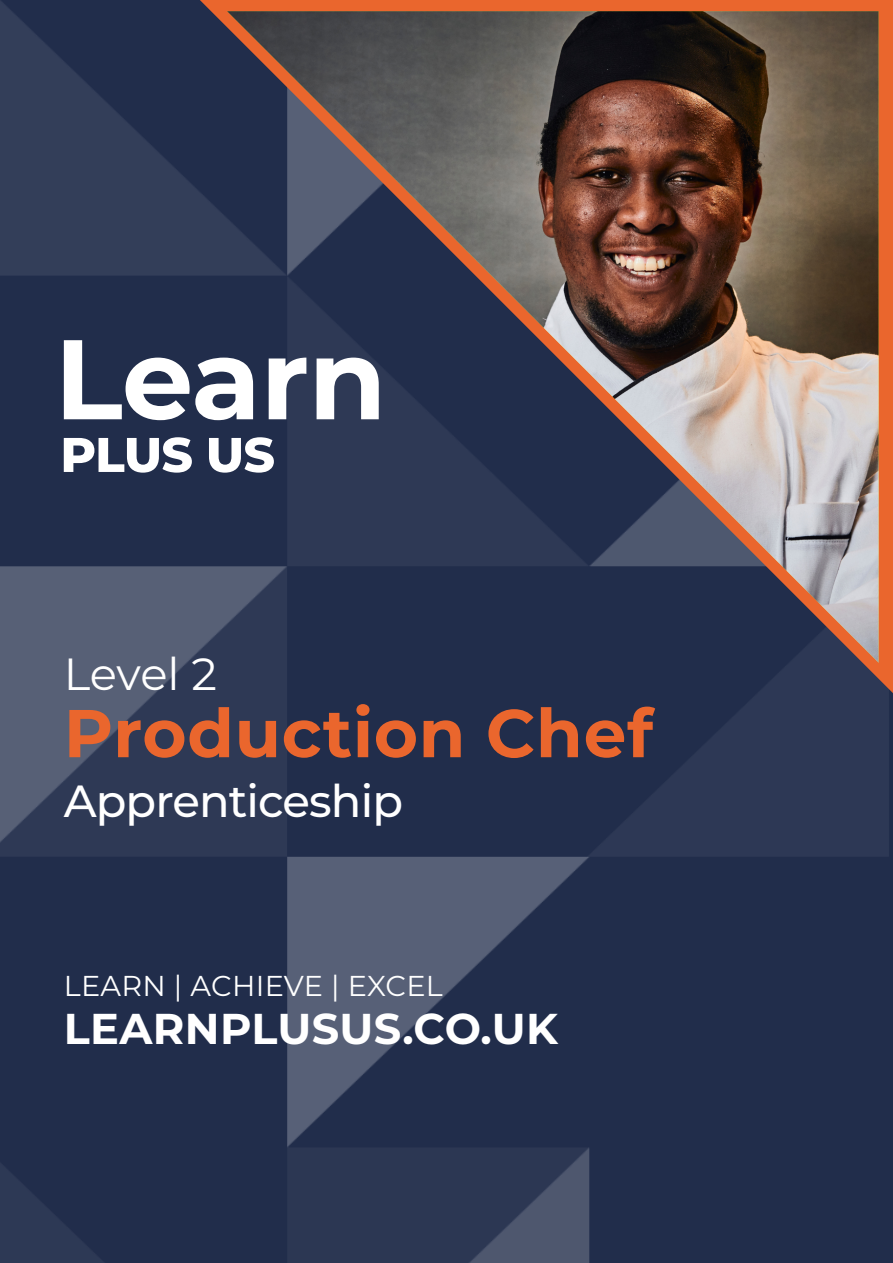
<style>
.page{position:relative;width:893px;height:1263px;background:#fff}
.page>*{position:absolute;margin:0;border:0;box-sizing:border-box;transform-origin:0 0}
.t1{font:700 67.5px "Montserrat";letter-spacing:.01em;color:#ea662d}
.t2{font:500 45px "Montserrat";letter-spacing:-.02em;color:#fff}
.t3{font:45px "Montserrat";letter-spacing:-.01em;color:#fff}
.t4{font:700 43.05px "Montserrat";letter-spacing:.01em;color:#fff}
.t5{font:28.8px "Montserrat";letter-spacing:.01em;color:#fff}
</style>
<div class="page">
<img style="left:0;top:0;width:893px;height:1263px">
<svg style="left:200px;top:0;width:693px;height:693px"></svg>
<img style="left:227px;top:11px;width:652px;height:652px">
<svg style="left:64px;top:340px;width:189px;height:80px"></svg>
<svg style="left:269px;top:358px;width:37px;height:61px"></svg>
<svg style="left:317px;top:358px;width:62px;height:61px"></svg>
<svg style="left:64px;top:437px;width:128px;height:36px"></svg>
<svg style="left:209px;top:437px;width:65px;height:36px"></svg>
<h2 class="t3" style="left:64px;top:643px;width:155px">Level 2</h2>
<h1 class="t1" style="left:64px;top:684px;width:591px">Production Chef</h1>
<h2 class="t2" style="left:64px;top:770px;width:341px">Apprenticeship</h2>
<p class="t5" style="left:64px;top:966px;width:381px">LEARN | ACHIEVE | EXCEL</p>
<h3 class="t4" style="left:64px;top:997px;width:496px">LEARNPLUSUS.CO.UK</h3>
</div>
